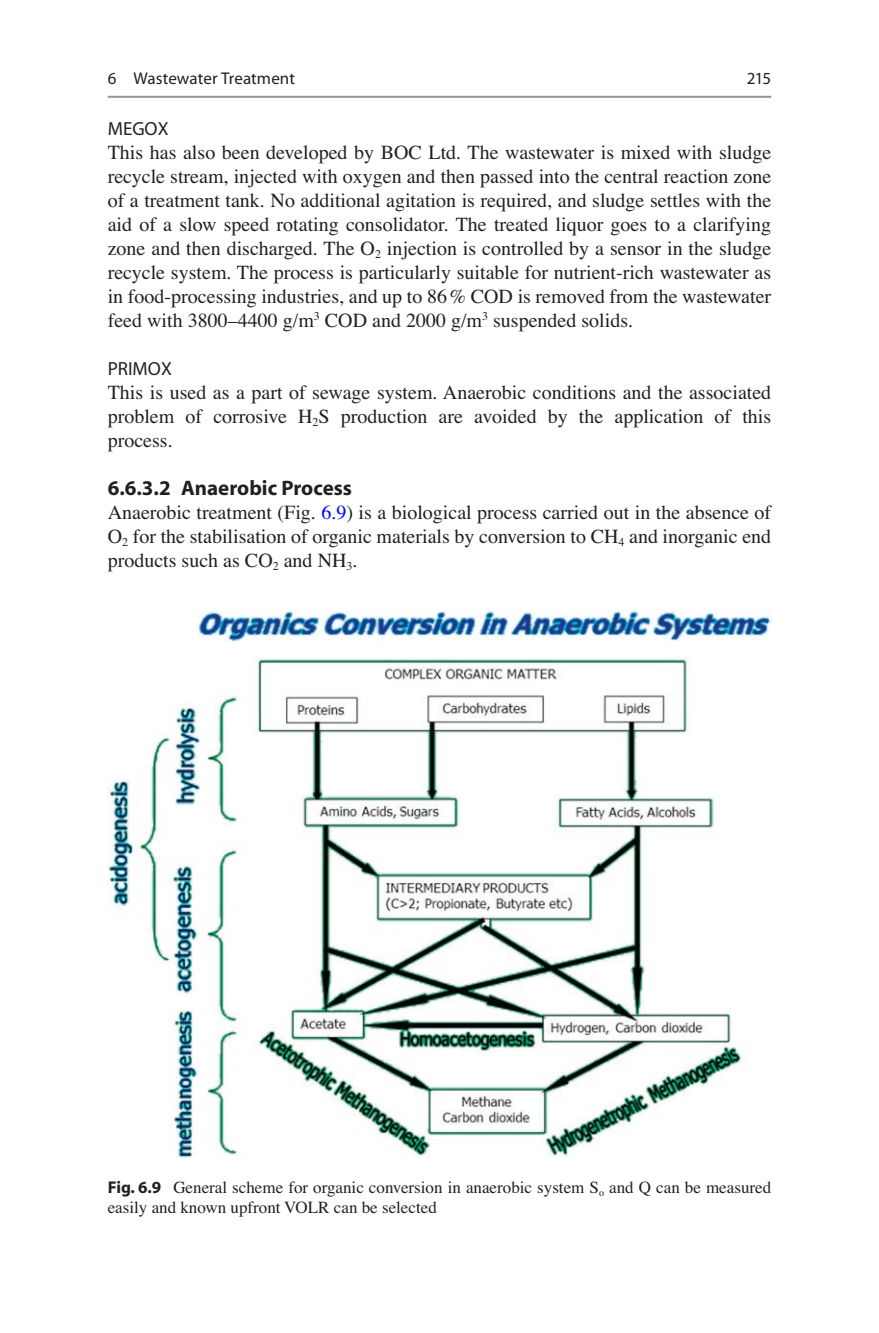
<style>
.page{position:relative;width:879px;height:1333px;background:#fff}
.page>*{position:absolute;margin:0;border:0;box-sizing:border-box;transform-origin:0 0}
.t1{font:700 21px "Kvtmdm Hpqdvp Myriad";color:#231f20}
.t2{font:20px/24px "Pjgtlb Ctkhtp Times";color:#231f20;text-align:justify}
.t3{font:19px "Pmvhjc Gmmpyy Myriad";color:#231f20}
.t4{font:17px/20px "Pjgtlb Ctkhtp Times";color:#231f20}
.t5{font:17px "Fktkxd Fkjjph Myriad";letter-spacing:.005em;color:#231f20}
.t6{font:17px "Tmjmnt Gdbbnc Myriad";color:#231f20}
.s1{color:#0000fa}
.s2{font-family:"Kvtmdm Hpqdvp Myriad";font-weight:700}
</style>
<div class="page">
<img style="left:108px;top:610px;width:663px;height:547px">
<hr style="left:108px;top:96px;width:663px;height:2px;background:#939598">
<p class="t5" style="left:108px;top:70px;width:189px">6 Wastewater Treatment</p>
<p class="t6" style="left:747px;top:70px;width:26px">215</p>
<p class="t3" style="left:108px;top:119px;width:62px">MEGOX</p>
<p class="t2" style="left:108px;top:142px;width:665px">This has also been developed by BOC Ltd. The wastewater is mixed with sludge recycle stream, injected with oxygen and then passed into the central reaction zone of a treatment tank. No additional agitation is required, and sludge settles with the aid of a slow speed rotating consolidator. The treated liquor goes to a clarifying zone and then discharged. The O<sub>2</sub> injection is controlled by a sensor in the sludge recycle system. The process is particularly suitable for nutrient-rich wastewater as in food-processing industries, and up to 86% COD is removed from the wastewater feed with 3800–4400 g/m<sup>3</sup> COD and 2000 g/m<sup>3</sup> suspended solids.</p>
<p class="t3" style="left:108px;top:359px;width:66px">PRIMOX</p>
<p class="t2" style="left:108px;top:382px;width:665px">This is used as a part of sewage system. Anaerobic conditions and the associated problem of corrosive H<sub>2</sub>S production are avoided by the application of this process.</p>
<p class="t1" style="left:108px;top:477px;width:246px">6.6.3.2 Anaerobic Process</p>
<p class="t2" style="left:108px;top:502px;width:665px">Anaerobic treatment (Fig. <span class="s1">6.9</span>) is a biological process carried out in the absence of O<sub>2</sub> for the stabilisation of organic materials by conversion to CH<sub>4</sub> and inorganic end products such as CO<sub>2</sub> and NH<sub>3</sub>.</p>
<p class="t4" style="left:108px;top:1178px;width:665px"><span class="s2">Fig. 6.9</span> General scheme for organic conversion in anaerobic system S<sub>o</sub> and Q can be measured easily and known upfront VOLR can be selected</p>
</div>
